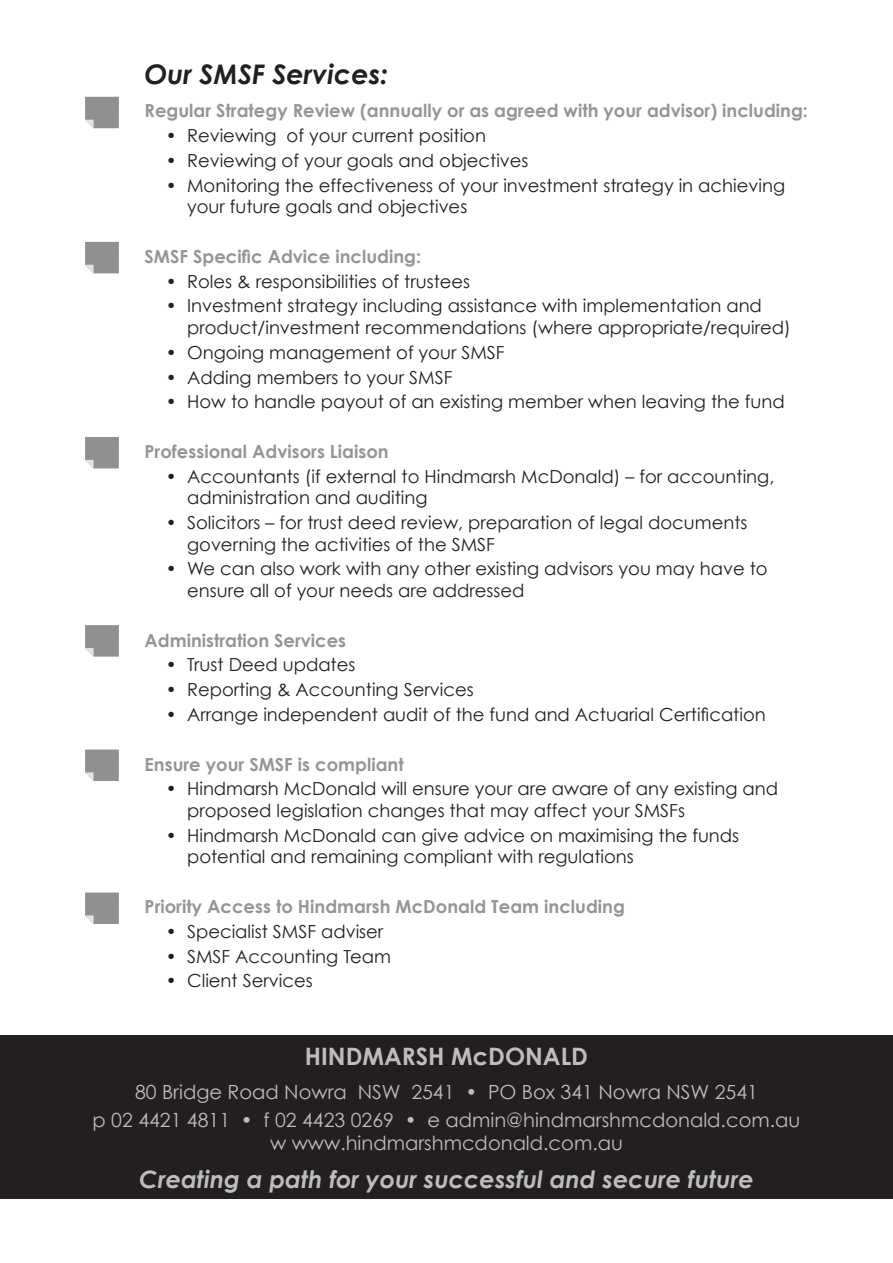
<style>
.page{position:relative;width:893px;height:1263px;background:#fff}
.page>*{position:absolute;margin:0;border:0;box-sizing:border-box;transform-origin:0 0}
.t1{font:italic 700 27px "Century Gothic";color:#231f20}
.t2{font:italic 700 24px "Century Gothic";color:#bcbdc0}
.t3{font:700 24px "Century Gothic";color:#bcbdc0}
.t4{font:19.5px/27.6px "Century Gothic";color:#bcbdc0;text-align:center}
.t5{font:18px/21.6px "Century Gothic";color:#231f20}
.t6{font:700 18px "Century Gothic";color:#939598}
</style>
<div class="page">
<div style="left:0;top:1035px;width:893px;height:164px;background:#231f20"></div>
<svg style="left:85px;top:242px;width:34px;height:31px"></svg>
<svg style="left:85px;top:437px;width:34px;height:31px"></svg>
<svg style="left:85px;top:625px;width:34px;height:32px"></svg>
<svg style="left:85px;top:749px;width:34px;height:32px"></svg>
<svg style="left:85px;top:892px;width:34px;height:32px"></svg>
<svg style="left:85px;top:97px;width:34px;height:31px"></svg>
<h1 class="t1" style="left:145px;top:57px;width:245px">Our SMSF Services:</h1>
<p class="t6" style="left:145px;top:99px;width:665px">Regular Strategy Review (annually or as agreed with your advisor) including:</p>
<p class="t5" style="left:166px;top:124px;width:322px">• Reviewing of your current position</p>
<p class="t5" style="left:166px;top:149px;width:364px">• Reviewing of your goals and objectives</p>
<p class="t5" style="left:187px;top:174px;width:600px;text-indent:-21px">• Monitoring the effectiveness of your investment strategy in achieving your future goals and objectives</p>
<p class="t6" style="left:145px;top:245px;width:278px">SMSF Specific Advice including:</p>
<p class="t5" style="left:166px;top:270px;width:306px">• Roles &amp; responsibilities of trustees</p>
<p class="t5" style="left:187px;top:295px;width:605px;text-indent:-21px">• Investment strategy including assistance with implementation and product/investment recommendations (where appropriate/required)</p>
<p class="t5" style="left:166px;top:341px;width:340px">• Ongoing management of your SMSF</p>
<p class="t5" style="left:166px;top:366px;width:288px">• Adding members to your SMSF</p>
<p class="t5" style="left:166px;top:391px;width:620px">• How to handle payout of an existing member when leaving the fund</p>
<p class="t6" style="left:145px;top:440px;width:246px">Professional Advisors Liaison</p>
<p class="t5" style="left:187px;top:465px;width:589px;text-indent:-21px">• Accountants (if external to Hindmarsh McDonald) – for accounting, administration and auditing</p>
<p class="t5" style="left:187px;top:511px;width:562px;text-indent:-21px">• Solicitors – for trust deed review, preparation of legal documents governing the activities of the SMSF</p>
<p class="t5" style="left:187px;top:558px;width:582px;text-indent:-21px">• We can also work with any other existing advisors you may have to ensure all of your needs are addressed</p>
<p class="t6" style="left:145px;top:629px;width:203px">Administration Services</p>
<p class="t5" style="left:166px;top:654px;width:191px">• Trust Deed updates</p>
<p class="t5" style="left:166px;top:679px;width:309px">• Reporting &amp; Accounting Services</p>
<p class="t5" style="left:166px;top:703px;width:601px">• Arrange independent audit of the fund and Actuarial Certification</p>
<p class="t6" style="left:145px;top:753px;width:261px">Ensure your SMSF is compliant</p>
<p class="t5" style="left:187px;top:778px;width:592px;text-indent:-21px">• Hindmarsh McDonald will ensure your are aware of any existing and proposed legislation changes that may affect your SMSFs</p>
<p class="t5" style="left:187px;top:824px;width:554px;text-indent:-21px">• Hindmarsh McDonald can give advice on maximising the funds potential and remaining compliant with regulations</p>
<p class="t6" style="left:145px;top:895px;width:482px">Priority Access to Hindmarsh McDonald Team including</p>
<p class="t5" style="left:166px;top:920px;width:219px">• Specialist SMSF adviser</p>
<p class="t5" style="left:166px;top:945px;width:227px">• SMSF Accounting Team</p>
<p class="t5" style="left:166px;top:970px;width:148px">• Client Services</p>
<h2 class="t3" style="left:305px;top:1041px;width:285px">HINDMARSH McDONALD</h2>
<p class="t4" style="left:93px;top:1078px;width:709px">80 Bridge Road Nowra NSW 2541 • PO Box 341 Nowra NSW 2541<br>p 02 4421 4811 • f 02 4423 0269 • e admin@hindmarshmcdonald.com.au</p>
<p class="t4" style="left:270px;top:1129px;width:354px">w www.hindmarshmcdonald.com.au</p>
<h2 class="t2" style="left:139px;top:1163px;width:616px">Creating a path for your successful and secure future</h2>
</div>
